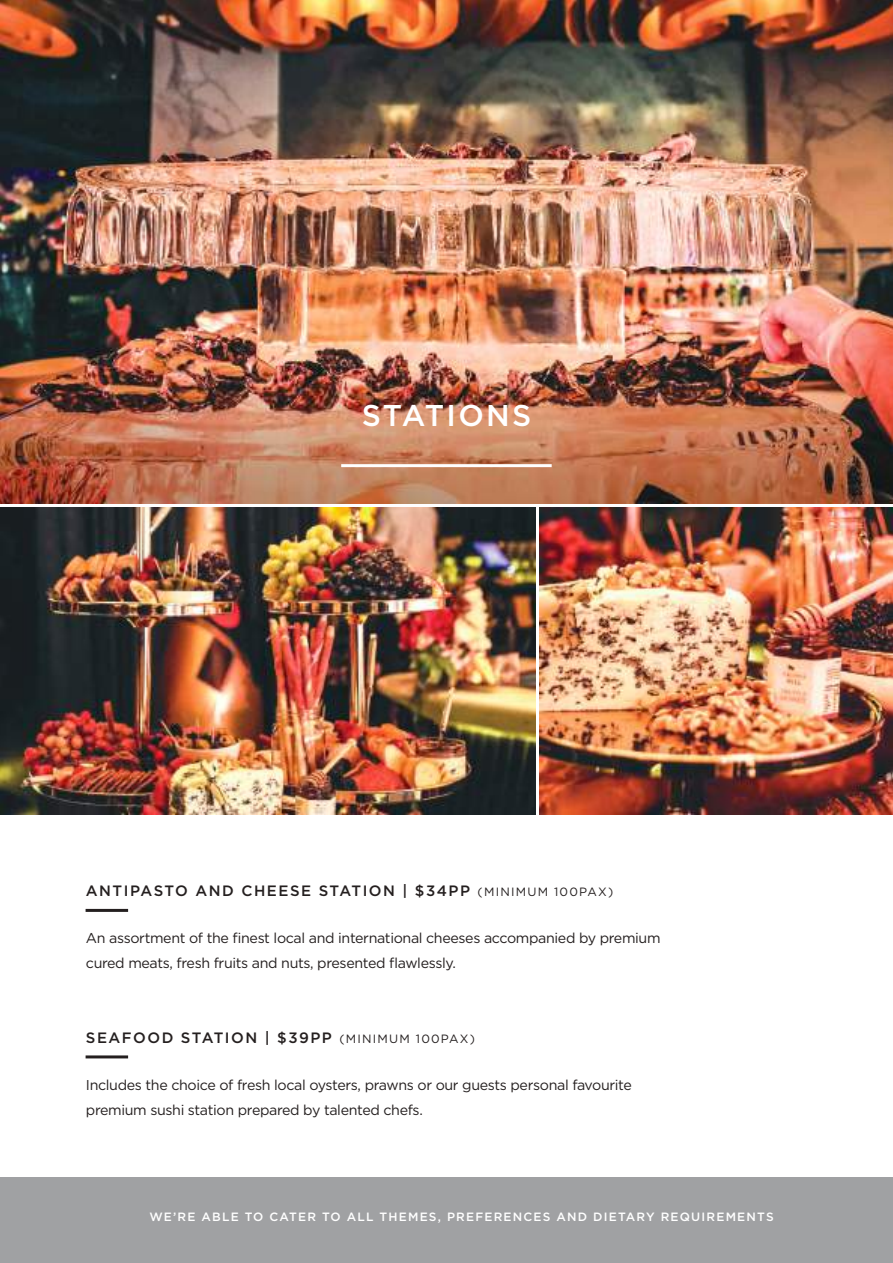
<style>
.page{position:relative;width:893px;height:1263px;background:#fff}
.page>*{position:absolute;margin:0;border:0;box-sizing:border-box;transform-origin:0 0}
.t1{font:500 30px "Gotham HTF";letter-spacing:.075em;color:#fff}
.t2{font:500 15px "Gotham HTF";letter-spacing:.1em;color:#241f1f}
.t3{font:14.25px/25.5px "Gotham HTF";letter-spacing:-.025em;color:#241f1f}
.t4{font:500 12px "Gotham HTF";letter-spacing:.1em;color:#fff}
.s1{font-weight:400;font-size:12px}
</style>
<div class="page">
<div style="left:0;top:1178px;width:893px;height:85px;background:#a0a1a3"></div>
<hr style="left:86px;top:909px;width:42px;height:3px;background:#241f1f">
<hr style="left:86px;top:1055px;width:42px;height:3px;background:#241f1f">
<img style="left:539px;top:508px;width:354px;height:306px">
<img style="left:0;top:508px;width:536px;height:306px">
<img style="left:0;top:0;width:893px;height:503px">
<hr style="left:341px;top:464px;width:211px;height:3px;background:#fff">
<h1 class="t1" style="left:362px;top:398px;width:171px">STATIONS</h1>
<p class="t2" style="left:86px;top:883px;width:529px">ANTIPASTO AND CHEESE STATION | $34PP <span class="s1">(MINIMUM 100PAX)</span></p>
<p class="t3" style="left:86px;top:925px;width:576px">An assortment of the finest local and international cheeses accompanied by premium cured meats, fresh fruits and nuts, presented flawlessly.</p>
<p class="t2" style="left:86px;top:1029px;width:391px">SEAFOOD STATION | $39PP <span class="s1">(MINIMUM 100PAX)</span></p>
<p class="t3" style="left:86px;top:1071px;width:547px">Includes the choice of fresh local oysters, prawns or our guests personal favourite premium sushi station prepared by talented chefs.</p>
<p class="t4" style="left:149px;top:1210px;width:626px">WE’RE ABLE TO CATER TO ALL THEMES, PREFERENCES AND DIETARY REQUIREMENTS</p>
</div>
